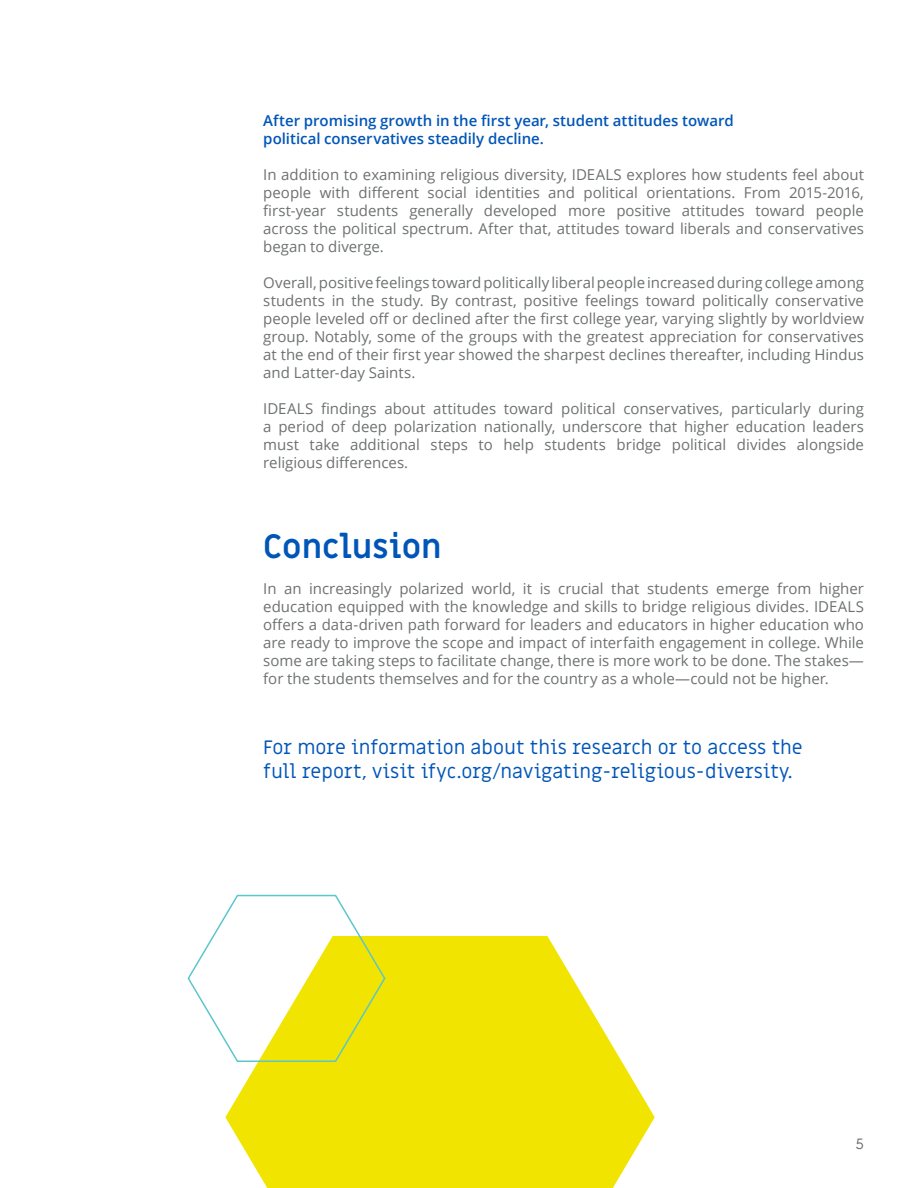
<style>
.page{position:relative;width:918px;height:1188px;background:#fff}
.page>*{position:absolute;margin:0;border:0;box-sizing:border-box;transform-origin:0 0}
.t1{font:700 33px "Miriam Libre";color:#0055b8}
.t2{font:19.5px/23.4px "Miriam Libre";color:#0055b8}
.t3{font:15px/18px "Open Sans";color:#6e7171;text-align:justify}
.t4{font:600 15px/18px "Open Sans";color:#0055b8}
.t5{font:15px "Miriam Libre";color:#6e7171}
</style>
<div class="page">
<svg style="left:225px;top:936px;width:430px;height:252px;fill:#f1e400"></svg>
<svg style="left:187px;top:894px;width:199px;height:169px"></svg>
<p class="t4" style="left:263px;top:111px;width:472px">After promising growth in the first year, student attitudes toward political conservatives steadily decline.</p>
<p class="t3" style="left:263px;top:165px;width:602px">In addition to examining religious diversity, IDEALS explores how students feel about people with different social identities and political orientations. From 2015-2016, first-year students generally developed more positive attitudes toward people across the political spectrum. After that, attitudes toward liberals and conservatives began to diverge.</p>
<p class="t3" style="left:263px;top:273px;width:602px">Overall, positive feelings toward politically liberal people increased during college among students in the study. By contrast, positive feelings toward politically conservative people leveled off or declined after the first college year, varying slightly by worldview group. Notably, some of the groups with the greatest appreciation for conservatives at the end of their first year showed the sharpest declines thereafter, including Hindus and Latter-day Saints.</p>
<p class="t3" style="left:263px;top:399px;width:602px">IDEALS findings about attitudes toward political conservatives, particularly during a period of deep polarization nationally, underscore that higher education leaders must take additional steps to help students bridge political divides alongside religious differences.</p>
<h1 class="t1" style="left:263px;top:526px;width:180px">Conclusion</h1>
<p class="t3" style="left:263px;top:579px;width:602px">In an increasingly polarized world, it is crucial that students emerge from higher education equipped with the knowledge and skills to bridge religious divides. IDEALS offers a data-driven path forward for leaders and educators in higher education who are ready to improve the scope and impact of interfaith engagement in college. While some are taking steps to facilitate change, there is more work to be done. The stakes— for the students themselves and for the country as a whole—could not be higher.</p>
<h2 class="t2" style="left:263px;top:737px;width:541px">For more information about this research or to access the full report, visit ifyc.org/navigating-religious-diversity.</h2>
<p class="t5" style="left:856px;top:1134px;width:10px">5</p>
</div>
